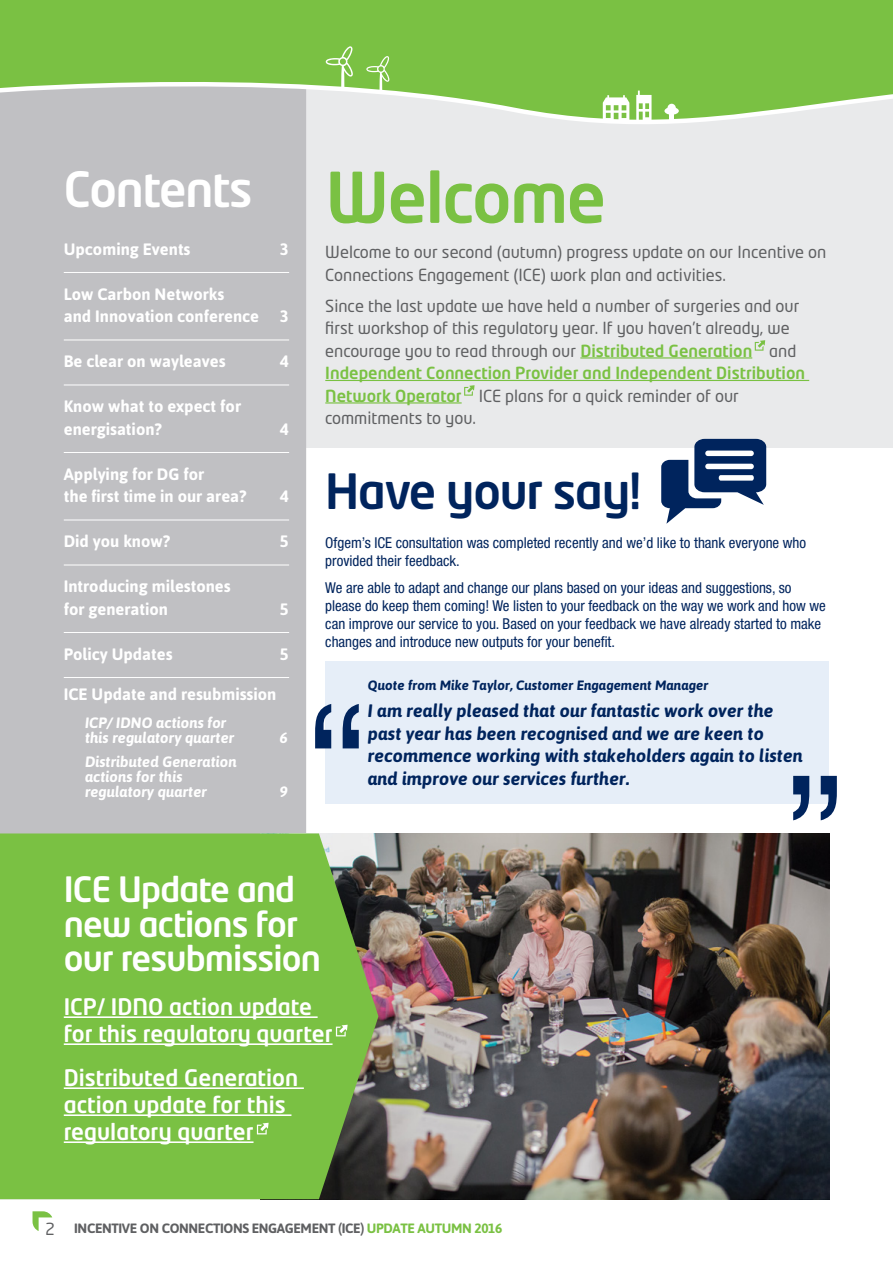
<style>
.page{position:relative;width:893px;height:1263px;background:#fff}
.page>*{position:absolute;margin:0;border:0;box-sizing:border-box;transform-origin:0 0}
.t1{font:500 69px "Neo Tech Std";letter-spacing:-.025em;color:#7ac143}
.t2{font:500 48px "Neo Tech Std";letter-spacing:-.025em;color:#00245d}
.t3{font:500 48px "Neo Tech Std";letter-spacing:-.025em;color:#fff}
.t4{font:500 34.5px/34.5px "Neo Tech Std";letter-spacing:-.025em;color:#fff}
.t5{font:500 22.5px/27px "Neo Tech Std";color:#fff}
.t6{font:italic 700 18px/22.5px "Asap";color:#00245d}
.t7{font:16.5px/22.5px "Neo Tech Std";color:#5f6062}
.t8{font:700 16.5px/22.5px "Asap";color:#fff}
.t9{font:condensed 15px/18px "Helvetica Neue LT";color:#00245d}
.t10{font:italic 700 15px/15px "Asap";color:#fff}
.t11{font:700 13.5px "Asap";letter-spacing:-.025em;color:#5f6062}
.t12{font:italic 700 13.5px "Asap";color:#00245d}
.s1{font-weight:500;color:#7ac143}
.s2{font-family:"Neo Tech Std";font-weight:400;font-size:16.5px}
.s3{color:#7ac143}
</style>
<div class="page">
<div style="left:306px;top:51px;width:587px;height:397px;background:#e9eaeb"></div>
<div style="left:0;top:161px;width:306px;height:672px;background:#c0c0c3"></div>
<svg style="left:0;top:0;width:893px;height:161px"></svg>
<svg style="left:326px;top:46px;width:27px;height:43px"></svg>
<svg style="left:366px;top:56px;width:23px;height:36px"></svg>
<svg style="left:636px;top:91px;width:15px;height:29px"></svg>
<svg style="left:664px;top:104px;width:15px;height:16px"></svg>
<svg style="left:603px;top:95px;width:26px;height:26px"></svg>
<img style="left:378px;top:833px;width:451px;height:366px">
<hr style="left:580px;top:357px;width:172px;height:1px;background:#7ac143">
<hr style="left:325px;top:380px;width:484px;height:1px;background:#7ac143">
<hr style="left:325px;top:402px;width:137px;height:1px;background:#7ac143">
<svg style="left:755px;top:340px;width:10px;height:11px"></svg>
<svg style="left:464px;top:385px;width:11px;height:11px"></svg>
<hr style="left:64px;top:272px;width:225px;height:1px;background:#fff">
<hr style="left:64px;top:340px;width:225px;height:1px;background:#fff">
<hr style="left:64px;top:385px;width:225px;height:1px;background:#fff">
<hr style="left:64px;top:452px;width:225px;height:1px;background:#fff">
<hr style="left:64px;top:520px;width:225px;height:1px;background:#fff">
<hr style="left:64px;top:565px;width:225px;height:1px;background:#fff">
<hr style="left:64px;top:632px;width:225px;height:1px;background:#fff">
<hr style="left:64px;top:677px;width:225px;height:1px;background:#fff">
<svg style="left:0;top:833px;width:378px;height:366px;background:#77b844"></svg>
<hr style="left:64px;top:1016px;width:254px;height:2px;background:#fff">
<hr style="left:64px;top:1043px;width:269px;height:2px;background:#fff">
<hr style="left:64px;top:1087px;width:240px;height:2px;background:#fff">
<hr style="left:64px;top:1114px;width:227px;height:2px;background:#fff">
<hr style="left:64px;top:1141px;width:189px;height:2px;background:#fff">
<svg style="left:336px;top:1025px;width:12px;height:11px"></svg>
<svg style="left:257px;top:1123px;width:12px;height:11px"></svg>
<div style="left:325px;top:662px;width:504px;height:142px;background:#e6eef8"></div>
<svg style="left:793px;top:776px;width:44px;height:44px"></svg>
<svg style="left:661px;top:439px;width:105px;height:85px"></svg>
<svg style="left:315px;top:704px;width:44px;height:44px"></svg>
<svg style="left:33px;top:1211px;width:19px;height:20px"></svg>
<h2 class="t3" style="left:64px;top:159px;width:190px">Contents</h2>
<p class="t8" style="left:64px;top:238px;width:128px">Upcoming Events</p>
<p class="t8" style="left:280px;top:238px;width:10px">3</p>
<p class="t8" style="left:64px;top:283px;width:197px">Low Carbon Networks<br>and Innovation conference</p>
<p class="t8" style="left:280px;top:305px;width:10px">3</p>
<p class="t8" style="left:64px;top:350px;width:163px">Be clear on wayleaves</p>
<p class="t8" style="left:280px;top:350px;width:10px">4</p>
<p class="t8" style="left:64px;top:395px;width:179px">Know what to expect for energisation?</p>
<p class="t8" style="left:280px;top:418px;width:10px">4</p>
<p class="t8" style="left:64px;top:463px;width:184px">Applying for DG for<br>the first time in our area?</p>
<p class="t8" style="left:280px;top:485px;width:10px">4</p>
<p class="t8" style="left:64px;top:530px;width:108px">Did you know?</p>
<p class="t8" style="left:280px;top:530px;width:10px">5</p>
<p class="t8" style="left:64px;top:575px;width:168px">Introducing milestones for generation</p>
<p class="t8" style="left:280px;top:598px;width:10px">5</p>
<p class="t8" style="left:64px;top:643px;width:110px">Policy Updates</p>
<p class="t8" style="left:280px;top:643px;width:10px">5</p>
<p class="t8" style="left:64px;top:683px;width:214px">ICE Update and resubmission</p>
<p class="t10" style="left:85px;top:715px;width:151px">ICP/ IDNO actions for this regulatory quarter</p>
<p class="t10" style="left:280px;top:730px;width:10px">6</p>
<p class="t10" style="left:85px;top:754px;width:153px">Distributed Generation actions for this regulatory quarter</p>
<p class="t10" style="left:280px;top:784px;width:10px">9</p>
<h1 class="t1" style="left:325px;top:154px;width:282px">Welcome</h1>
<p class="t7" style="left:325px;top:241px;width:503px">Welcome to our second (autumn) progress update on our Incentive on<br>Connections Engagement (ICE) work plan and activities.</p>
<p class="t7" style="left:325px;top:294px;width:481px">Since the last update we have held a number of surgeries and our first workshop of this regulatory year. If you haven’t already, we encourage you to read through our <span class="s1">Distributed Generation</span> and <span class="s1">Independent Connection Provider and Independent Distribution Network Operator</span> ICE plans for a quick reminder of our commitments to you.</p>
<h2 class="t2" style="left:325px;top:461px;width:318px">Have your say!</h2>
<p class="t9" style="left:325px;top:534px;width:482px">Ofgem’s ICE consultation was completed recently and we’d like to thank everyone who provided their feedback.</p>
<p class="t9" style="left:325px;top:578px;width:502px">We are able to adapt and change our plans based on your ideas and suggestions, so please do keep them coming! We listen to your feedback on the way we work and how we can improve our service to you. Based on your feedback we have already started to make changes and introduce new outputs for your benefit.</p>
<p class="t12" style="left:368px;top:678px;width:342px">Quote from Mike Taylor, Customer Engagement Manager</p>
<p class="t6" style="left:368px;top:699px;width:436px">I am really pleased that our fantastic work over the past year has been recognised and we are keen to recommence working with stakeholders again to listen and improve our services further.</p>
<h3 class="t4" style="left:64px;top:872px;width:259px">ICE Update and new actions for our resubmission</h3>
<h3 class="t5" style="left:64px;top:993px;width:270px">ICP/ IDNO action update for this regulatory quarter</h3>
<h3 class="t5" style="left:64px;top:1064px;width:236px">Distributed Generation action update for this regulatory quarter</h3>
<p class="t11" style="left:45px;top:1220px;width:459px"><span class="s2">2</span> Incentive on Connections Engagement (ICE) <span class="s3">Update Autumn 2016</span></p>
</div>
